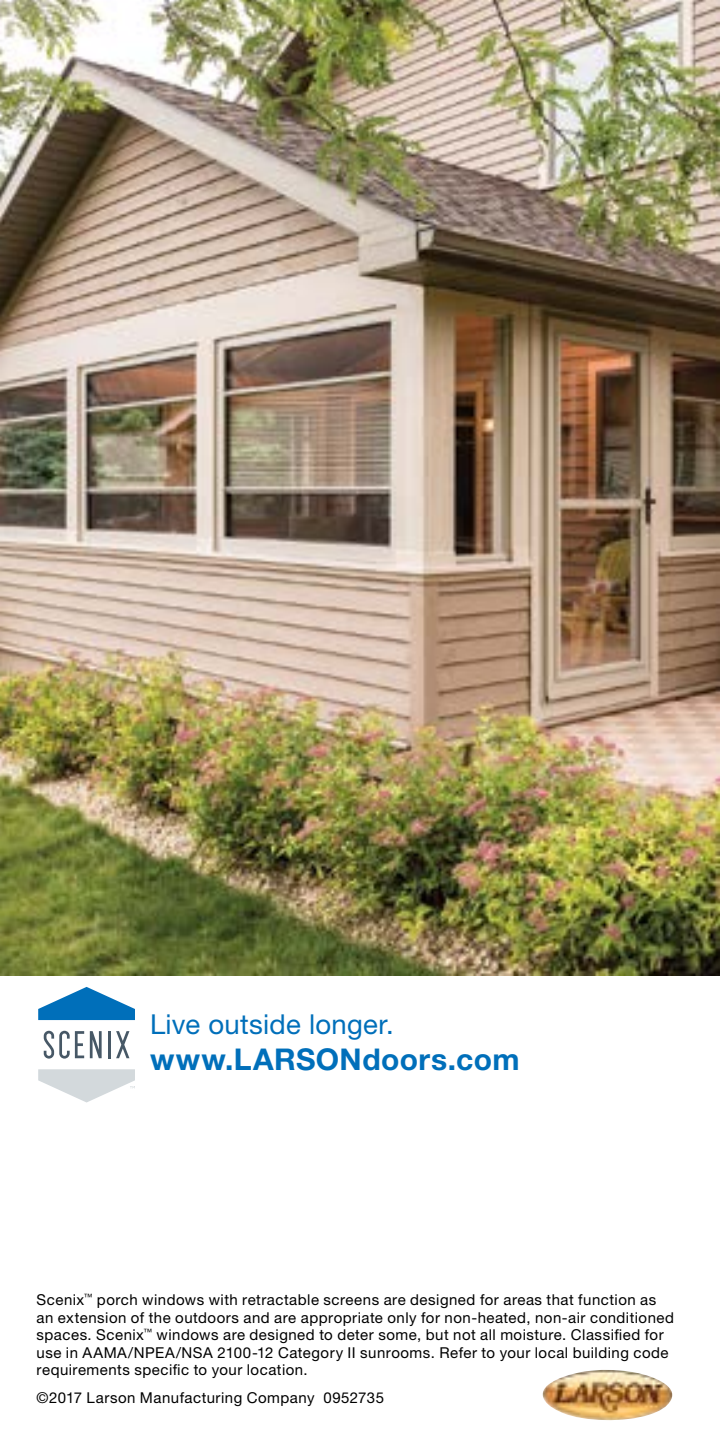
<style>
.page{position:relative;width:720px;height:1440px;background:#fff}
.page>*{position:absolute;margin:0;border:0;box-sizing:border-box;transform-origin:0 0}
.t1{font:700 30px "Helvetica Neue";letter-spacing:.015em;color:#006fba}
.t2{font:27.5px "Helvetica Neue";letter-spacing:.01em;color:#006fba}
.t3{font:15px/17.5px "Helvetica Neue";letter-spacing:.03em;color:#000}
</style>
<div class="page">
<svg style="left:38px;top:987px;width:97px;height:33px"></svg>
<hr style="left:109px;top:1031px;width:2px;height:27px;background:#475866">
<svg style="left:44px;top:1031px;width:40px;height:28px"></svg>
<svg style="left:90px;top:1031px;width:12px;height:27px"></svg>
<svg style="left:116px;top:1031px;width:13px;height:27px"></svg>
<svg style="left:38px;top:1069px;width:97px;height:33px"></svg>
<img style="left:542px;top:1370px;width:130px;height:51px">
<img style="left:0;top:0;width:720px;height:976px">
<h2 class="t2" style="left:150px;top:1008px;width:245px">Live outside longer.</h2>
<h1 class="t1" style="left:150px;top:1041px;width:371px">www.LARSONdoors.com</h1>
<p class="t3" style="left:37px;top:1291px;width:639px">Scenix<sup>™</sup> porch windows with retractable screens are designed for areas that function as an extension of the outdoors and are appropriate only for non-heated, non-air conditioned spaces. Scenix<sup>™</sup> windows are designed to deter some, but not all moisture. Classified for use in AAMA/NPEA/NSA 2100-12 Category II sunrooms. Refer to your local building code requirements specific to your location.</p>
<p class="t3" style="left:37px;top:1389px;width:349px">©2017 Larson Manufacturing Company 0952735</p>
</div>
